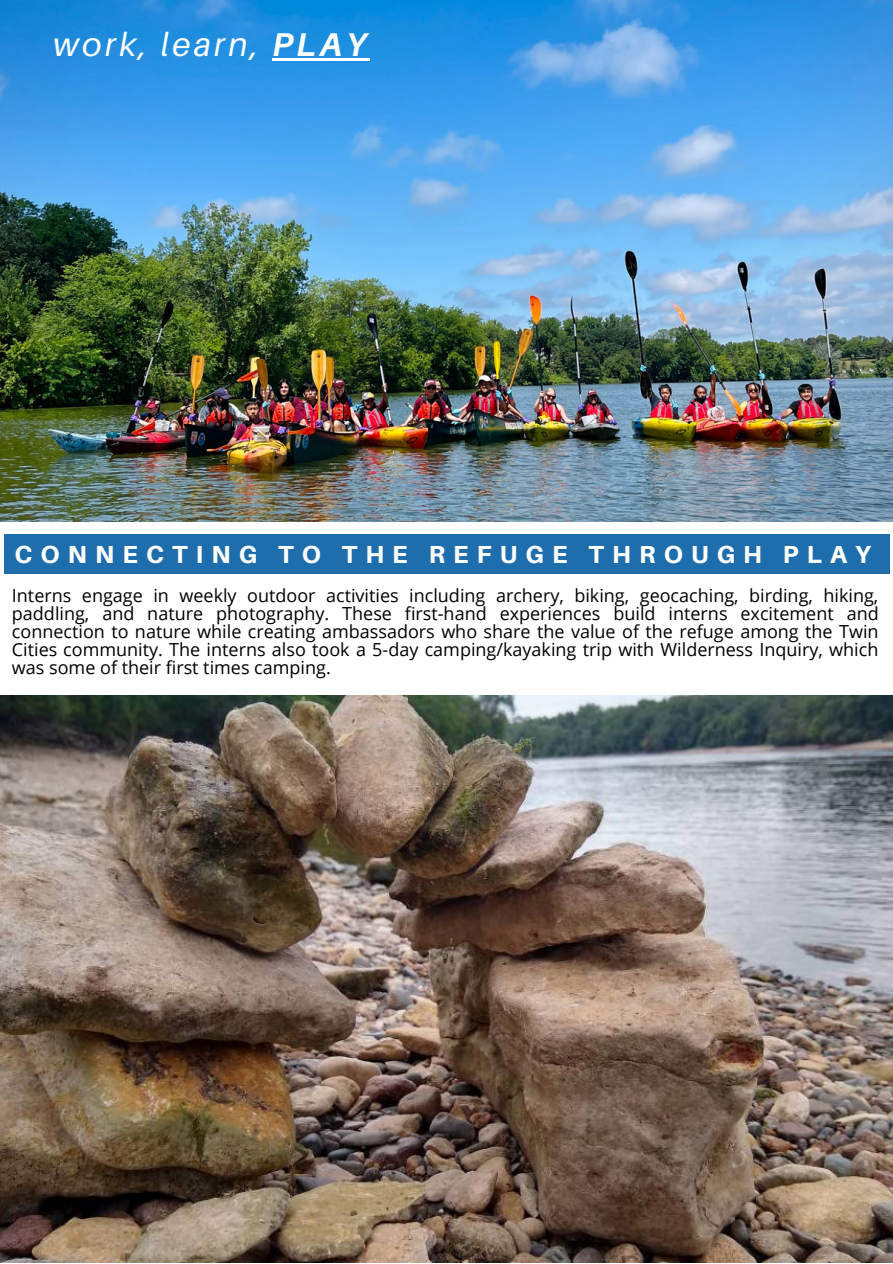
<style>
.page{position:relative;width:893px;height:1264px;background:#fff}
.page>*{position:absolute;margin:0;border:0;box-sizing:border-box;transform-origin:0 0}
.t1{font:italic 33px "Aileron";letter-spacing:.105em;color:#fff}
.t2{font:800 24.6px "Aileron";letter-spacing:.33em;color:#fff}
.t3{font:18px/18px "Open Sans";color:#000;text-align:justify}
.s1{font-weight:700}
</style>
<div class="page">
<img style="left:0;top:0;width:892px;height:522px">
<img style="left:0;top:695px;width:892px;height:567px">
<hr style="left:272px;top:58px;width:98px;height:2px;background:#fff">
<div style="left:5px;top:534px;width:884px;height:39px;background:#1e6dad"></div>
<h1 class="t1" style="left:53px;top:24px;width:315px">work, learn, <span class="s1">PLAY</span></h1>
<h2 class="t2" style="left:15px;top:538px;width:858px">CONNECTING TO THE REFUGE THROUGH PLAY</h2>
<p class="t3" style="left:12px;top:586px;width:868px">Interns engage in weekly outdoor activities including archery, biking, geocaching, birding, hiking, paddling, and nature photography. These first-hand experiences build interns excitement and connection to nature while creating ambassadors who share the value of the refuge among the Twin Cities community. The interns also took a 5-day camping/kayaking trip with Wilderness Inquiry, which was some of their first times camping.</p>
</div>
